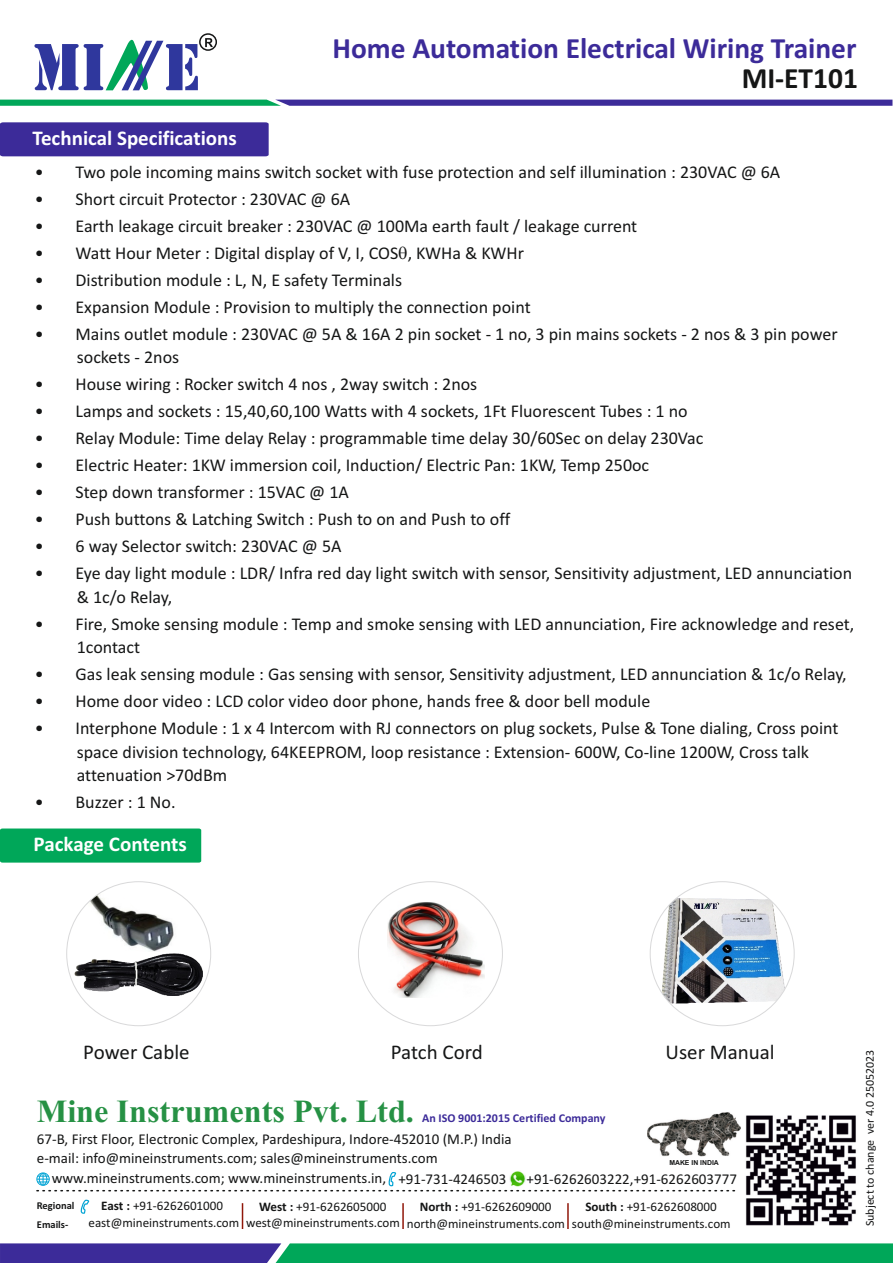
<style>
.page{position:relative;width:893px;height:1263px;background:#fff}
.page>*{position:absolute;margin:0;border:0;box-sizing:border-box;transform-origin:0 0}
.t1{font:700 32.25px "Times New Roman";color:#269144}
.t2{font:700 29.4px "Calibri";color:#3c2b99}
.t3{font:700 29.4px "Calibri";color:#151616}
.t4{font:700 21px "Calibri";color:#fff}
.t5{font:21px "Calibri";color:#151616}
.t6{font:18px/27px "Calibri";color:#151616}
.t7{font:15px/18.8px "Calibri";color:#151616}
.t8{font:13.05px/16.6px "Calibri";color:#151616;text-align:center}
.t9{font:700 12px "Calibri";color:#3c2b99}
.t10{font:12px "Calibri";color:#151616}
.t11{font:700 10.5px/18.3px "Calibri";color:#151616}
.t12{font:700 6.9px "Arial";color:#151616}
.s1{font-weight:700}
</style>
<div class="page">
<svg style="left:0;top:100px;width:892px;height:6px;background:#33598a"></svg>
<svg style="left:34px;top:33px;width:183px;height:58px"></svg>
<div style="left:0;top:122px;width:269px;height:34px;background:#3c2b99"></div>
<svg style="left:0;top:1243px;width:893px;height:20px;background:#198471"></svg>
<img style="left:647px;top:1112px;width:93px;height:44px">
<svg style="left:80px;top:1200px;width:10px;height:14px"></svg>
<svg style="left:242px;top:1203px;width:1px;height:26px"></svg>
<hr style="left:402px;top:1203px;width:2px;height:26px;background:#90170a">
<hr style="left:567px;top:1203px;width:2px;height:26px;background:#90170a">
<svg style="left:37px;top:1172px;width:697px;height:19px"></svg>
<div style="left:36px;top:1172px;width:14px;height:14px;border:1px solid #00a3d4;border-radius:50%"></div>
<img style="left:745px;top:1115px;width:111px;height:111px">
<div style="left:0;top:828px;width:201px;height:35px;background:#00a759"></div>
<img style="left:69px;top:883px;width:121px;height:69px">
<img style="left:74px;top:954px;width:128px;height:42px">
<img style="left:662px;top:899px;width:124px;height:104px">
<img style="left:387px;top:901px;width:98px;height:96px">
<h2 class="t2" style="left:333px;top:36px;width:526px">Home Automation Electrical Wiring Trainer</h2>
<p class="t4" style="left:32px;top:129px;width:206px">Technical Specifications</p>
<h2 class="t3" style="left:742px;top:66px;width:118px">MI-ET101</h2>
<p class="t6" style="left:76px;top:160px;width:764px;text-indent:-41px">• Two pole incoming mains switch socket with fuse protection and self illumination : 230VAC @ 6A<br>Short circuit Protector : 230VAC @ 6A<br>Earth leakage circuit breaker : 230VAC @ 100Ma earth fault / leakage current<br>Watt Hour Meter : Digital display of V, I, COS❑, KWHa &amp; KWHr<br>Distribution module : L, N, E safety Terminals<br>Expansion Module : Provision to multiply the connection point<br>Mains outlet module : 230VAC @ 5A &amp; 16A 2 pin socket - 1 no, 3 pin mains sockets - 2 nos &amp; 3 pin power</p>
<p class="t6" style="left:75px;top:345px;width:778px">sockets - 2nos<br>House wiring : Rocker switch 4 nos , 2way switch : 2nos<br>Lamps and sockets : 15,40,60,100 Watts with 4 sockets, 1Ft Fluorescent Tubes : 1 no<br>Relay Module: Time delay Relay : programmable time delay 30/60Sec on delay 230Vac<br>Electric Heater: 1KW immersion coil, Induction/ Electric Pan: 1KW, Temp 250oc<br>Step down transformer : 15VAC @ 1A<br>Push buttons &amp; Latching Switch : Push to on and Push to off<br>6 way Selector switch: 230VAC @ 5A<br>Eye day light module : LDR/ Infra red day light switch with sensor, Sensitivity adjustment, LED annunciation</p>
<p class="t6" style="left:75px;top:585px;width:780px">&amp; 1c/o Relay,<br>Fire, Smoke sensing module : Temp and smoke sensing with LED annunciation, Fire acknowledge and reset,</p>
<p class="t6" style="left:75px;top:635px;width:773px">1contact<br>Gas leak sensing module : Gas sensing with sensor, Sensitivity adjustment, LED annunciation &amp; 1c/o Relay, Home door video : LCD color video door phone, hands free &amp; door bell module<br>Interphone Module : 1 x 4 Intercom with RJ connectors on plug sockets, Pulse &amp; Tone dialing, Cross point</p>
<p class="t6" style="left:77px;top:741px;width:734px;line-height:23.4px">space division technology, 64KEEPROM, loop resistance : Extension- 600W, Co-line 1200W, Cross talk attenuation &gt;70dBm</p>
<p class="t6" style="left:75px;top:790px;width:102px">Buzzer : 1 No.</p>
<p class="t6" style="left:35px;top:187px;width:10px;text-align:justify">• • • • • •</p>
<p class="t6" style="left:35px;top:372px;width:10px;text-align:justify">• • • • • • • •</p>
<p class="t6" style="left:35px;top:612px;width:10px">•</p>
<p class="t6" style="left:35px;top:662px;width:10px;text-align:justify">• • •</p>
<p class="t6" style="left:35px;top:790px;width:10px">•</p>
<p class="t4" style="left:34px;top:835px;width:155px">Package Contents</p>
<p class="t5" style="left:83px;top:1043px;width:108px">Power Cable</p>
<p class="t5" style="left:391px;top:1043px;width:94px">Patch Cord</p>
<p class="t5" style="left:666px;top:1043px;width:111px">User Manual</p>
<h1 class="t1" style="left:37px;top:1100px;width:379px">Mine Instruments Pvt. Ltd.</h1>
<p class="t9" style="left:422px;top:1113px;width:185px">An ISO 9001:2015 Certified Company</p>
<p class="t7" style="left:37px;top:1131px;width:476px">67-B, First Floor, Electronic Complex, Pardeshipura, Indore-452010 (M.P.) India e-mail: info@mineinstruments.com; sales@mineinstruments.com</p>
<p class="t7" style="left:52px;top:1170px;width:336px">www.mineinstruments.com; www.mineinstruments.in,</p>
<p class="t7" style="left:398px;top:1171px;width:109px">+91-731-4246503</p>
<p class="t7" style="left:527px;top:1171px;width:212px">+91-6262603222,+91-6262603777</p>
<p class="t11" style="left:37px;top:1197px;width:39px">Regional<br>Emails-</p>
<p class="t12" style="left:669px;top:1159px;width:51px">MAKE IN INDIA</p>
<p class="t8" style="left:101px;top:1198px;width:123px"><span class="s1">East :</span> +91-6262601000</p>
<p class="t8" style="left:246px;top:1199px;width:155px"><span class="s1">West :</span> +91-6262605000 west@mineinstruments.com</p>
<p class="t8" style="left:407px;top:1199px;width:160px"><span class="s1">North :</span> +91-6262609000 north@mineinstruments.com</p>
<p class="t8" style="left:585px;top:1199px;width:133px"><span class="s1">South :</span> +91-6262608000</p>
<p class="t8" style="left:89px;top:1216px;width:152px">east@mineinstruments.com</p>
<p class="t8" style="left:572px;top:1216px;width:160px">south@mineinstruments.com</p>
<p class="t10" style="left:865px;top:1226px;width:178px;rotate:-90deg">Subject to change ver 4.0 25052023</p>
</div>
